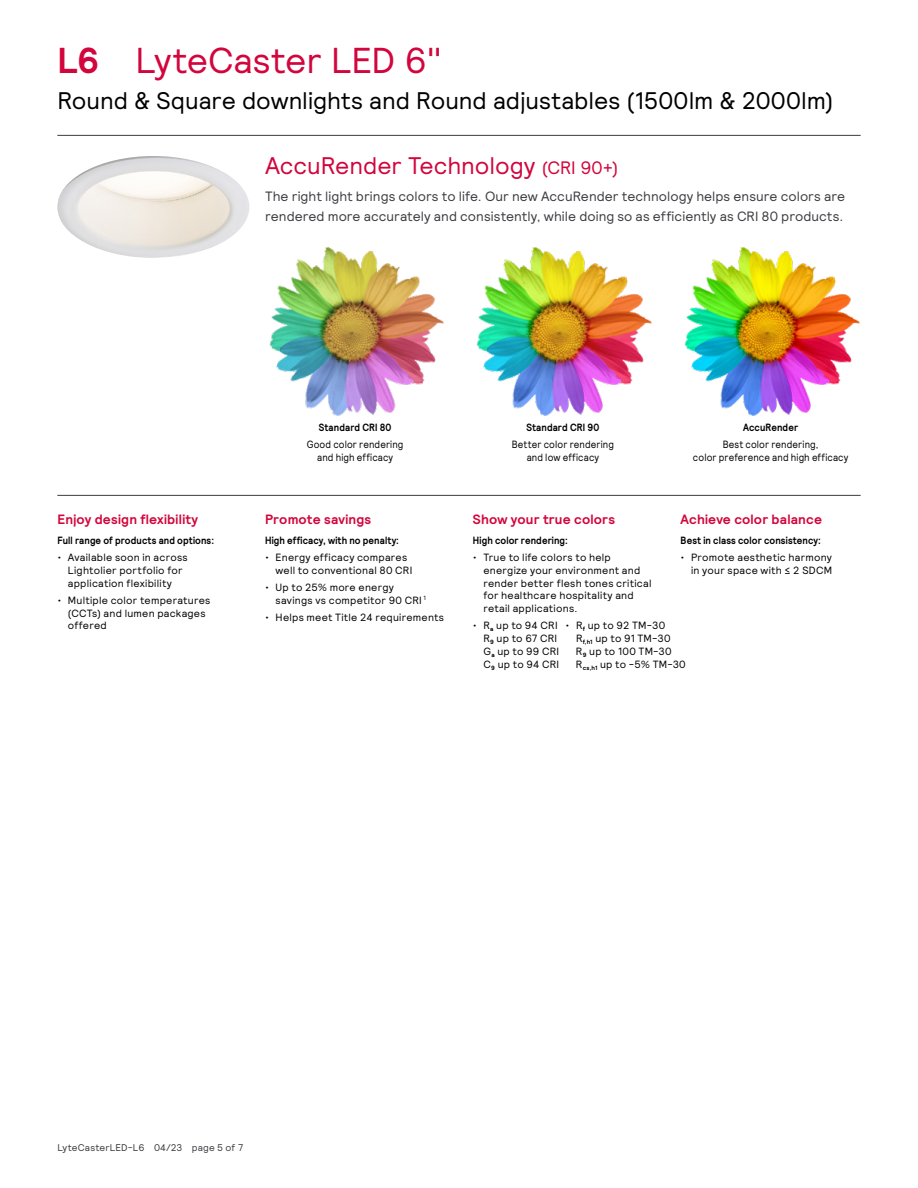
<style>
.page{position:relative;width:918px;height:1188px;background:#fff}
.page>*{position:absolute;margin:0;border:0;box-sizing:border-box;transform-origin:0 0}
.t1{font:36px "Signify Relative";letter-spacing:-.005em;color:#d2053c}
.t2{font:24px "Signify Relative";color:#000}
.t3{font:24px "Signify Relative";color:#d2053c}
.t4{font:13.5px/19.5px "Signify Relative";letter-spacing:.005em;color:#3c3c41}
.t5{font:700 13.5px "Signify Relative";letter-spacing:.015em;color:#d2053c}
.t6{font:10.5px/12.8px "Signify Relative";letter-spacing:.02em;color:#000}
.t7{font:700 10.5px "Signify Relative";letter-spacing:.015em;color:#000;scale:.9 1}
.t8{font:10.5px/12.8px "Signify Relative";letter-spacing:.02em;color:#000;text-align:center;scale:.9 1}
.t9{font:9.75px "Signify Relative";letter-spacing:.015em;color:#3c3c41}
.s1{font-weight:700}
.s2{font-size:18px}
</style>
<div class="page">
<hr style="left:57px;top:135px;width:804px;height:1px;background:#3c3c41">
<hr style="left:57px;top:495px;width:804px;height:1px;background:#3c3c41">
<img style="left:57px;top:156px;width:192px;height:102px">
<img style="left:269px;top:247px;width:175px;height:169px">
<img style="left:476px;top:247px;width:176px;height:169px">
<img style="left:684px;top:247px;width:176px;height:169px">
<h1 class="t1" style="left:57px;top:37px;width:386px"><span class="s1">L6</span> LyteCaster LED 6"</h1>
<h2 class="t2" style="left:57px;top:85px;width:778px">Round &amp; Square downlights and Round adjustables (1500lm &amp; 2000lm)</h2>
<h2 class="t3" style="left:265px;top:150px;width:355px">AccuRender Technology <span class="s2">(CRI 90+)</span></h2>
<p class="t4" style="left:265px;top:186px;width:582px">The right light brings colors to life. Our new AccuRender technology helps ensure colors are rendered more accurately and consistently, while doing so as efficiently as CRI 80 products.</p>
<p class="t5" style="left:57px;top:510px;width:142px">Enjoy design flexibility</p>
<p class="t7" style="left:57px;top:533px;width:176px">Full range of products and options:</p>
<p class="t6" style="left:57px;top:551px;width:132px;text-align:center">• Available soon in across<br>Lightolier portfolio for application flexibility</p>
<p class="t6" style="left:68px;top:593px;width:144px;text-indent:-10px">• Multiple color temperatures (CCTs) and lumen packages offered</p>
<p class="t7" style="left:319px;top:420px;width:82px">Standard CRI 80</p>
<p class="t8" style="left:307px;top:437px;width:109px">Good color rendering and high efficacy</p>
<p class="t5" style="left:265px;top:510px;width:108px">Promote savings</p>
<p class="t7" style="left:265px;top:533px;width:150px">High efficacy, with no penalty:</p>
<p class="t6" style="left:276px;top:551px;width:138px;text-indent:-10px">• Energy efficacy compares well to conventional 80 CRI</p>
<p class="t6" style="left:276px;top:581px;width:152px;text-indent:-10px">• Up to 25% more energy savings vs competitor 90 CRI <sup>1</sup></p>
<p class="t6" style="left:265px;top:611px;width:181px">• Helps meet Title 24 requirements</p>
<p class="t7" style="left:526px;top:420px;width:82px">Standard CRI 90</p>
<p class="t8" style="left:512px;top:437px;width:115px">Better color rendering and low efficacy</p>
<p class="t7" style="left:743px;top:420px;width:63px">AccuRender</p>
<p class="t8" style="left:693px;top:437px;width:174px">Best color rendering,<br>color preference and high efficacy</p>
<p class="t5" style="left:473px;top:510px;width:144px">Show your true colors</p>
<p class="t7" style="left:473px;top:533px;width:107px">High color rendering:</p>
<p class="t6" style="left:483px;top:551px;width:170px;text-indent:-10px">• True to life colors to help energize your environment and render better flesh tones critical for healthcare hospitality and retail applications.</p>
<p class="t6" style="left:483px;top:619px;width:77px;text-indent:-10px">• R<sub>a</sub> up to 94 CRI<br>R<sub>9</sub> up to 67 CRI<br>G<sub>a</sub> up to 99 CRI<br>C<sub>9</sub> up to 94 CRI</p>
<p class="t6" style="left:576px;top:619px;width:111px;text-indent:-10px">• R<sub>f</sub> up to 92 TM-30<br>R<sub>f,h1</sub> up to 91 TM-30<br>R<sub>9</sub> up to 100 TM-30<br>R<sub>cs,h1</sub> up to -5% TM-30</p>
<p class="t5" style="left:681px;top:510px;width:143px">Achieve color balance</p>
<p class="t7" style="left:681px;top:533px;width:157px">Best in class color consistency:</p>
<p class="t6" style="left:681px;top:551px;width:153px;text-align:right">• Promote aesthetic harmony in your space with ≤ 2 SDCM</p>
<p class="t9" style="left:57px;top:1141px;width:187px">LyteCasterLED-L6 04/23 page 5 of 7</p>
</div>
